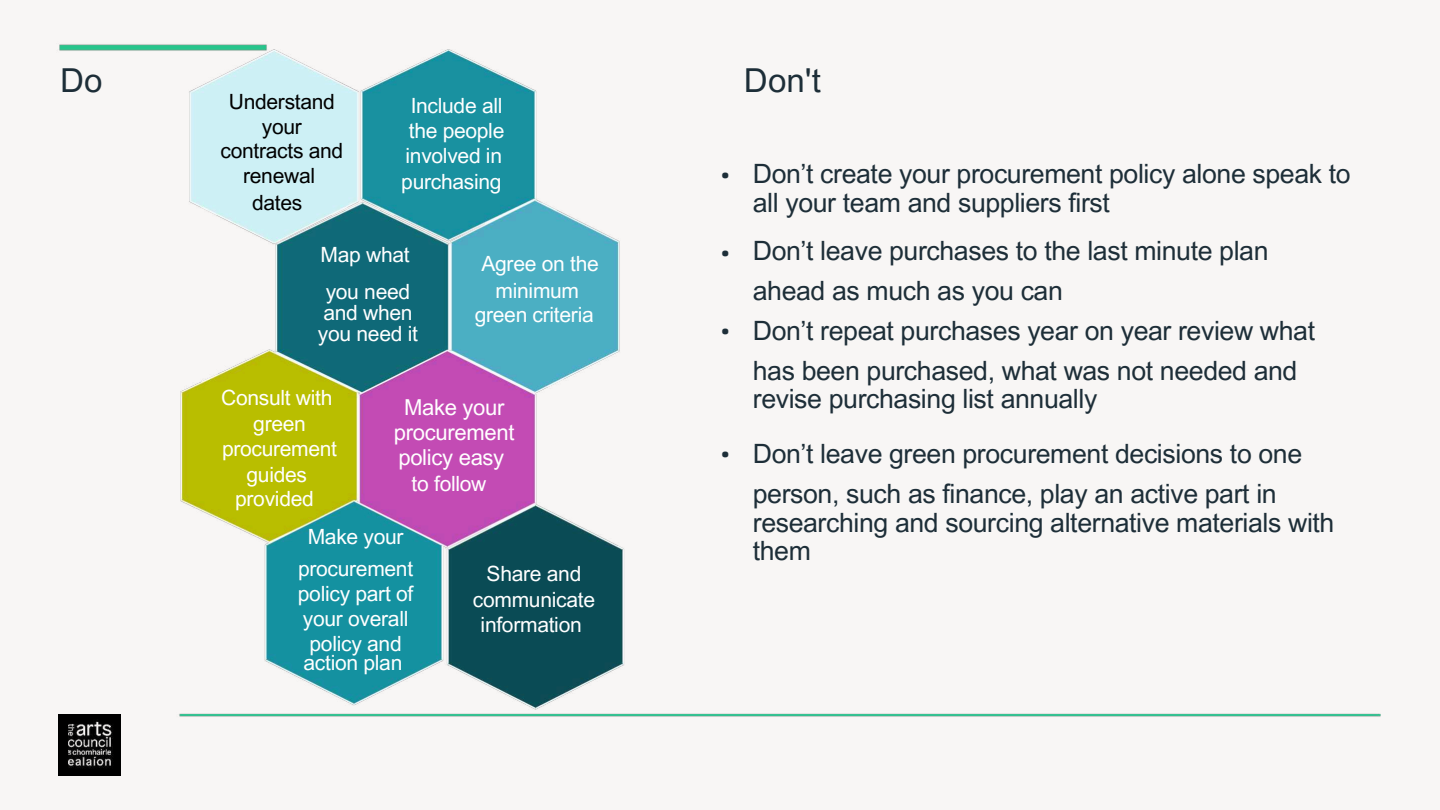
<style>
.page{position:relative;width:1440px;height:810px;background:#f8f6f5}
.page>*{position:absolute;margin:0;border:0;box-sizing:border-box;transform-origin:0 0}
.t1{font:33px "Arial MT Pro";color:#1d2e38}
.t2{font:26.6px/39.9px "Arial MT Pro";letter-spacing:-.015em;color:#1d2e38}
.t3{font:24.8px "IBM Plex Sans";color:#1d2e38}
.t4{font:22px/24.8px "Arial MT Pro";letter-spacing:-.015em;color:#fff;text-align:center}
.t5{font:21px/25.2px "Arial MT Pro";letter-spacing:-.015em;color:#fff;text-align:center}
.t6{font:21px/24.8px "Arial MT Pro";letter-spacing:-.015em;color:#000;text-align:center}
</style>
<div class="page">
<img style="left:59px;top:724px;width:61px;height:52px">
<img style="left:58px;top:44px;width:1323px;height:680px">
<p class="t1" style="left:60px;top:62px;width:44px">Do</p>
<p class="t1" style="left:744px;top:62px;width:79px">Don't</p>
<p class="t6" style="left:221px;top:90px;width:124px">Understand your contracts and renewal</p>
<p class="t5" style="left:401px;top:94px;width:105px">Include all the people involved in purchasing</p>
<p class="t6" style="left:252px;top:191px;width:52px">dates</p>
<p class="t5" style="left:321px;top:238px;width:91px;line-height:36.8px;text-align:left">Map what you need</p>
<p class="t5" style="left:318px;top:303px;width:102px;line-height:21px;text-align:left">and when you need it</p>
<p class="t2" style="left:753px;top:160px;width:599px;line-height:29.3px">Don’t create your procurement policy alone speak to all your team and suppliers first</p>
<p class="t2" style="left:753px;top:232px;width:564px">Don’t leave purchases to the last minute plan ahead as much as you can<br>Don’t repeat purchases year on year review what has been purchased, what was not needed and</p>
<p class="t2" style="left:753px;top:373px;width:551px;line-height:55px">revise purchasing list annually<br>Don’t leave green procurement decisions to one</p>
<p class="t2" style="left:753px;top:481px;width:583px;line-height:28.4px">person, such as finance, play an active part in researching and sourcing alternative materials with them</p>
<p class="t3" style="left:721px;top:155px;width:11px">•</p>
<p class="t3" style="left:721px;top:233px;width:11px">•</p>
<p class="t5" style="left:482px;top:252px;width:119px;line-height:27px">Agree on the minimum</p>
<p class="t5" style="left:475px;top:303px;width:120px">green criteria</p>
<p class="t3" style="left:721px;top:311px;width:11px">•</p>
<p class="t5" style="left:221px;top:386px;width:118px;line-height:25.5px">Consult with green procurement guides</p>
<p class="t4" style="left:394px;top:396px;width:122px">Make your procurement policy easy</p>
<p class="t3" style="left:721px;top:435px;width:11px">•</p>
<p class="t5" style="left:412px;top:472px;width:76px">to follow</p>
<p class="t5" style="left:308px;top:480px;width:97px;line-height:38.6px;text-align:left;text-indent:-73px">provided<br>Make your</p>
<p class="t5" style="left:298px;top:557px;width:117px">procurement policy part of your overall policy and</p>
<p class="t5" style="left:473px;top:563px;width:124px">Share and communicate information</p>
<p class="t5" style="left:304px;top:651px;width:100px">action plan</p>
</div>
